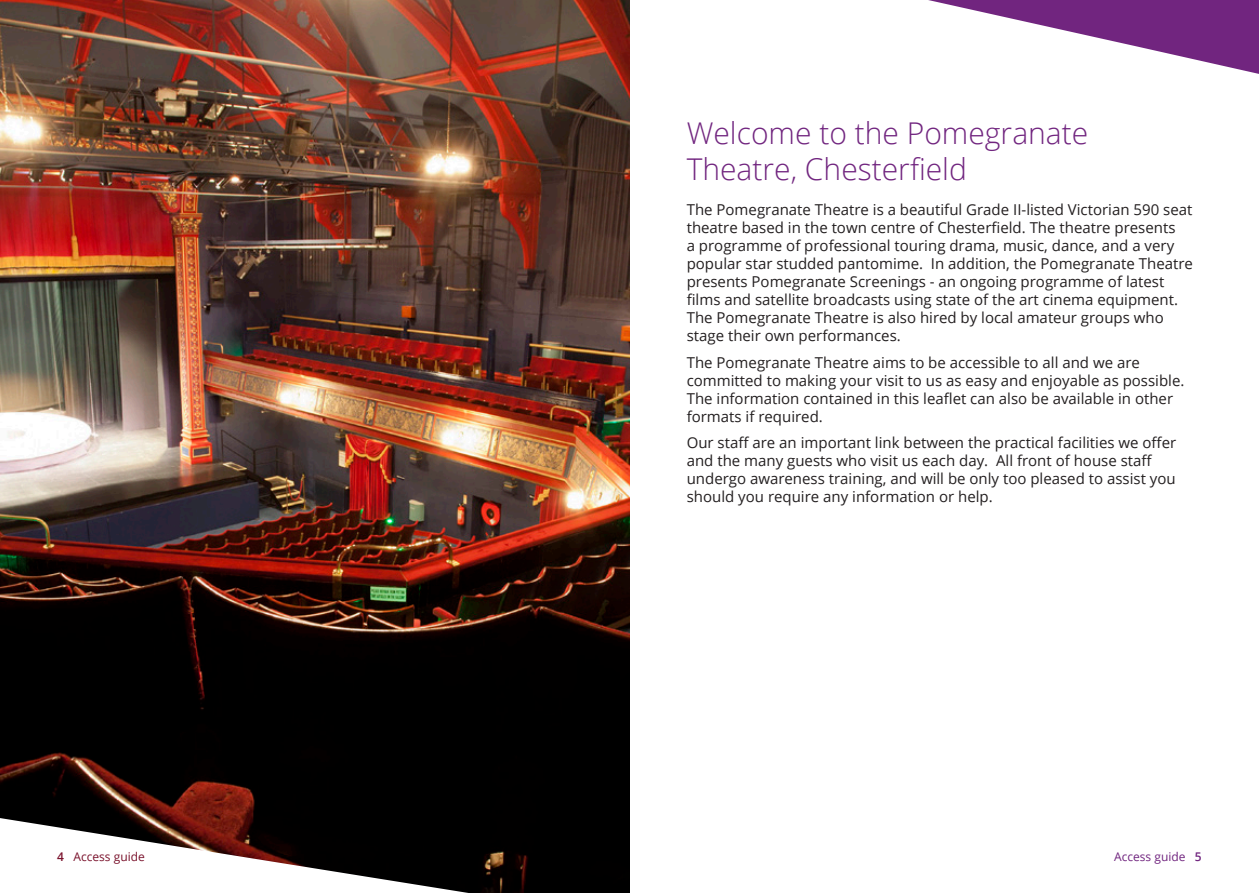
<style>
.page{position:relative;width:1259px;height:893px;background:#fff}
.page>*{position:absolute;margin:0;border:0;box-sizing:border-box;transform-origin:0 0}
._20_light_blue_subhe{font:300 30px/36px "Open Sans";color:#71257f}
.open_10_2mm_space_af{font:15px/18px "Open Sans";color:#231f20}
.open_10_4mm_space_af{font:12px "Open Sans";color:#7a122c}
.t1{font:12px "Open Sans";color:#71257f}
.s1{font-weight:600}
</style>
<div class="page">
<svg style="left:928px;top:0;width:331px;height:74px"></svg>
<img style="left:0;top:0;width:629px;height:812px">
<svg style="left:0;top:812px;width:630px;height:81px;fill:#010000"></svg>
<p class="_20_light_blue_subhe" style="left:686px;top:114px;width:403px">Welcome to the Pomegranate<br>Theatre, Chesterfield</p>
<p class="open_10_2mm_space_af" style="left:686px;top:200px;width:508px">The Pomegranate Theatre is a beautiful Grade II-listed Victorian 590 seat theatre based in the town centre of Chesterfield. The theatre presents<br>a programme of professional touring drama, music, dance, and a very popular star studded pantomime. In addition, the Pomegranate Theatre presents Pomegranate Screenings - an ongoing programme of latest films and satellite broadcasts using state of the art cinema equipment.<br>The Pomegranate Theatre is also hired by local amateur groups who stage their own performances.</p>
<p class="open_10_2mm_space_af" style="left:686px;top:353px;width:499px">The Pomegranate Theatre aims to be accessible to all and we are committed to making your visit to us as easy and enjoyable as possible.<br>The information contained in this leaflet can also be available in other formats if required.</p>
<p class="open_10_2mm_space_af" style="left:686px;top:433px;width:491px">Our staff are an important link between the practical facilities we offer and the many guests who visit us each day. All front of house staff undergo awareness training, and will be only too pleased to assist you should you require any information or help.</p>
<p class="open_10_4mm_space_af" style="left:57px;top:849px;width:89px"><span class="s1">4</span> Access guide</p>
<p class="t1" style="left:1114px;top:849px;width:89px">Access guide <span class="s1">5</span></p>
</div>
